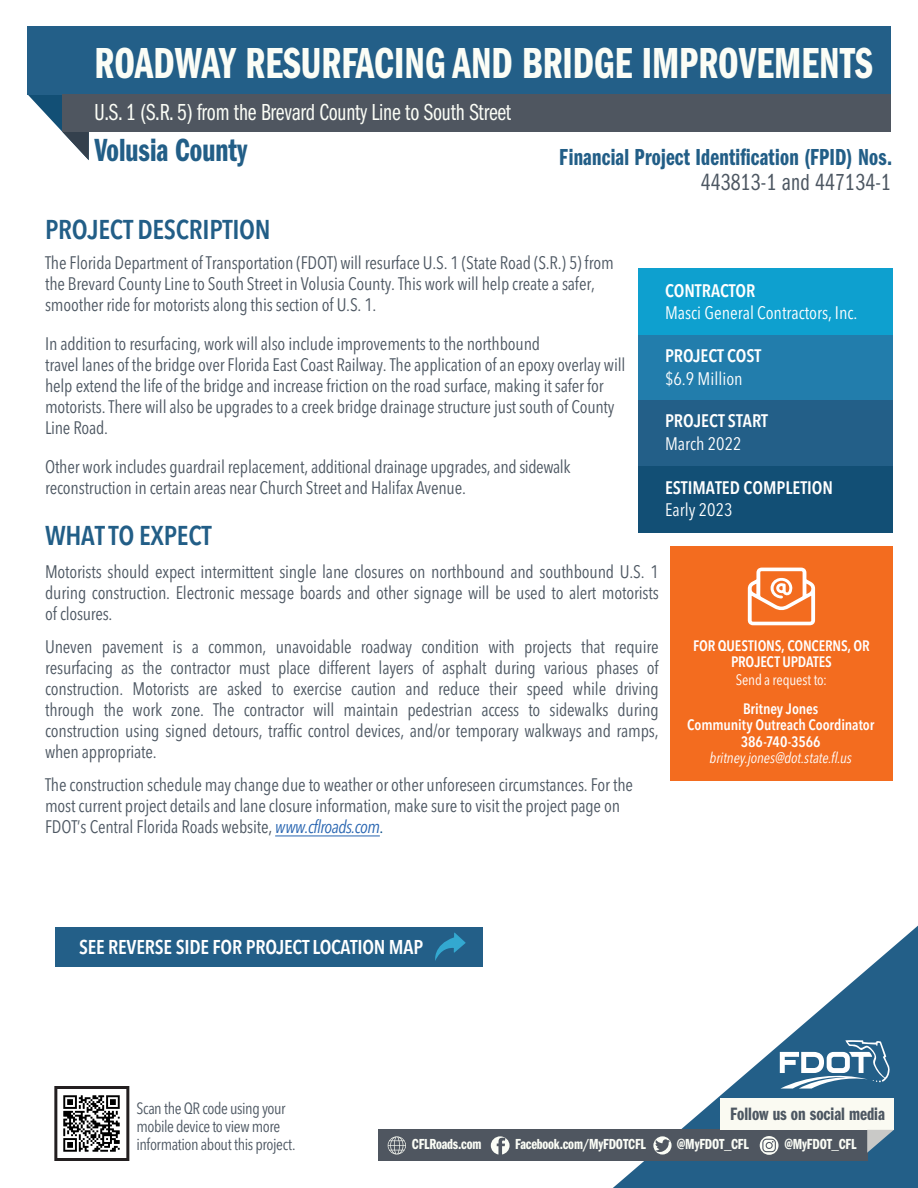
<style>
.page{position:relative;width:918px;height:1188px;background:#fff}
.page>*{position:absolute;margin:0;border:0;box-sizing:border-box;transform-origin:0 0}
.t1{font:45px "ITC Franklin Gothic Std Dm Cp";color:#fbfdf6;scale:.96 1}
.t2{font:33.15px "ITC Franklin Gothic Std Dm Cp";color:#225e87;scale:.96 1}
.t3{font:600 condensed 27px "Avenir Next LT Pro";letter-spacing:-.01em;color:#225e87}
.t4{font:24px/25.5px "ITC Franklin Gothic Std Dm Cp";letter-spacing:.01em;color:#225e87;text-align:right;scale:.96 1}
.t5{font:24px "ITC Franklin Gothic Std Bk Cp";letter-spacing:-.01em;color:#fbfdf6;scale:.96 1}
.t6{font:600 condensed 19.8px "Avenir Next LT Pro";letter-spacing:-.01em;color:#fff}
.t7{font:18.6px "ITC Franklin Gothic Std Dm Cp";color:#4d5762}
.t8{font:condensed 18px/21px "Avenir Next LT Pro";letter-spacing:-.01em;color:#4d5762}
.t9{font:600 condensed 18px/22px "Avenir Next LT Pro";color:#fff}
.t10{font:condensed 18px "Avenir Next LT Pro";color:#fff}
.t11{font:condensed 16.2px/17.7px "Avenir Next LT Pro";letter-spacing:-.025em;color:#4d5762}
.t12{font:15.15px "ITC Franklin Gothic Std Dm Cp";letter-spacing:-.01em;color:#fbfdf6}
.t13{font:600 condensed 15px/16.5px "Avenir Next LT Pro";letter-spacing:-.005em;color:#fff;text-align:center}
.t14{font:condensed 15px "Avenir Next LT Pro";letter-spacing:-.01em;color:#fff}
.s1{font-family:"ITC Franklin Gothic Std Bk Cp";color:#4d5762}
.s2{font-style:italic;color:#2865b1}
.s3{color:#084c85}
.s4{font-weight:400}
.s5{font-weight:400;font-style:italic}
</style>
<div class="page">
<svg style="left:27px;top:94px;width:62px;height:66px"></svg>
<div style="left:27px;top:26px;width:864px;height:68px;background:#235f88"></div>
<div style="left:638px;top:400px;width:254px;height:66px;background:#235f88"></div>
<div style="left:638px;top:268px;width:254px;height:67px;background:#0ea0cf"></div>
<div style="left:638px;top:335px;width:254px;height:65px;background:#227dac"></div>
<div style="left:638px;top:466px;width:254px;height:67px;background:#124f75"></div>
<svg style="left:613px;top:926px;width:305px;height:262px"></svg>
<svg style="left:780px;top:1040px;width:110px;height:49px"></svg>
<div style="left:378px;top:1130px;width:489px;height:31px;background:#4f5660"></div>
<svg style="left:491px;top:1136px;width:19px;height:19px"></svg>
<svg style="left:653px;top:1136px;width:19px;height:19px"></svg>
<svg style="left:388px;top:1136px;width:18px;height:18px"></svg>
<svg style="left:760px;top:1136px;width:19px;height:19px"></svg>
<div style="left:720px;top:1098px;width:174px;height:32px;background:#fafaf2"></div>
<svg style="left:867px;top:1130px;width:27px;height:23px"></svg>
<div style="left:670px;top:546px;width:222px;height:235px;background:#f36c1f"></div>
<svg style="left:748px;top:568px;width:67px;height:57px"></svg>
<img style="left:63px;top:1095px;width:57px;height:57px">
<div style="left:54px;top:1086px;width:75px;height:75px;border:3px solid #231f20"></div>
<div style="left:63px;top:94px;width:828px;height:38px;background:#4f5660"></div>
<div style="left:55px;top:927px;width:428px;height:40px;background:#235f88"></div>
<svg style="left:435px;top:933px;width:31px;height:28px"></svg>
<hr style="left:275px;top:836px;width:105px;height:1px;background:#2865b1">
<p class="t1" style="left:94px;top:38px;width:812px">ROADWAY RESURFACING AND BRIDGE IMPROVEMENTS</p>
<p class="t5" style="left:94px;top:99px;width:436px">U.S. 1 (S.R. 5) from the Brevard County Line to South Street</p>
<p class="t2" style="left:94px;top:132px;width:161px">Volusia County</p>
<p class="t4" style="left:559px;top:144px;width:348px">Financial Project Identification (FPID) Nos.<br><span class="s1">443813-1 and 447134-1</span></p>
<p class="t3" style="left:45px;top:214px;width:227px">PROJECT DESCRIPTION</p>
<p class="t8" style="left:45px;top:253px;width:570px">The Florida Department of Transportation (FDOT) will resurface U.S. 1 (State Road (S.R.) 5) from the Brevard County Line to South Street in Volusia County. This work will help create a safer, smoother ride for motorists along this section of U.S. 1.</p>
<p class="t8" style="left:45px;top:334px;width:582px">In addition to resurfacing, work will also include improvements to the northbound<br>travel lanes of the bridge over Florida East Coast Railway. The application of an epoxy overlay will help extend the life of the bridge and increase friction on the road surface, making it safer for motorists. There will also be upgrades to a creek bridge drainage structure just south of County Line Road.</p>
<p class="t8" style="left:45px;top:457px;width:527px">Other work includes guardrail replacement, additional drainage upgrades, and sidewalk reconstruction in certain areas near Church Street and Halifax Avenue.</p>
<p class="t3" style="left:45px;top:519px;width:168px">WHAT TO EXPECT</p>
<p class="t8" style="left:45px;top:561px;width:615px;text-align:justify">Motorists should expect intermittent single lane closures on northbound and southbound U.S. 1 during construction. Electronic message boards and other signage will be used to alert motorists of closures.</p>
<p class="t8" style="left:45px;top:636px;width:615px;text-align:justify">Uneven pavement is a common, unavoidable roadway condition with projects that require resurfacing as the contractor must place different layers of asphalt during various phases of construction. Motorists are asked to exercise caution and reduce their speed while driving through the work zone. The contractor will maintain pedestrian access to sidewalks during construction using signed detours, traffic control devices, and/or temporary walkways and ramps, when appropriate.</p>
<p class="t8" style="left:45px;top:774px;width:589px">The construction schedule may change due to weather or other unforeseen circumstances. For the most current project details and lane closure information, make sure to visit the project page on<br>FDOT’s Central Florida Roads website, <span class="s2">www.cflroads.com</span><span class="s3">.</span></p>
<p class="t9" style="left:665px;top:280px;width:92px">CONTRACTOR</p>
<p class="t10" style="left:665px;top:302px;width:194px">Masci General Contractors, Inc.</p>
<p class="t9" style="left:665px;top:345px;width:98px">PROJECT COST</p>
<p class="t10" style="left:665px;top:367px;width:79px">$6.9 Million</p>
<p class="t9" style="left:665px;top:410px;width:105px">PROJECT START<br><span class="s4">March 2022</span></p>
<p class="t9" style="left:665px;top:476px;width:170px;line-height:22.6px">ESTIMATED COMPLETION<br><span class="s4">Early 2023</span></p>
<p class="t13" style="left:693px;top:638px;width:178px;line-height:15.6px">FOR QUESTIONS, CONCERNS, OR<br>PROJECT UPDATES</p>
<p class="t14" style="left:736px;top:671px;width:93px">Send a request to:</p>
<p class="t13" style="left:687px;top:700px;width:188px">Britney Jones<br>Community Outreach Coordinator<br>386-740-3566 <span class="s5">britney.jones@dot.state.fl.us</span></p>
<p class="t6" style="left:79px;top:935px;width:346px">SEE REVERSE SIDE FOR PROJECT LOCATION MAP</p>
<p class="t11" style="left:136px;top:1100px;width:161px">Scan the QR code using your mobile device to view more information about this project.</p>
<p class="t7" style="left:730px;top:1103px;width:156px">Follow us on social media</p>
<p class="t12" style="left:412px;top:1136px;width:71px">CFLRoads.com</p>
<p class="t12" style="left:515px;top:1136px;width:132px">Facebook.com/MyFDOTCFL</p>
<p class="t12" style="left:677px;top:1136px;width:74px">@MyFDOT_CFL</p>
<p class="t12" style="left:784px;top:1136px;width:74px">@MyFDOT_CFL</p>
</div>
